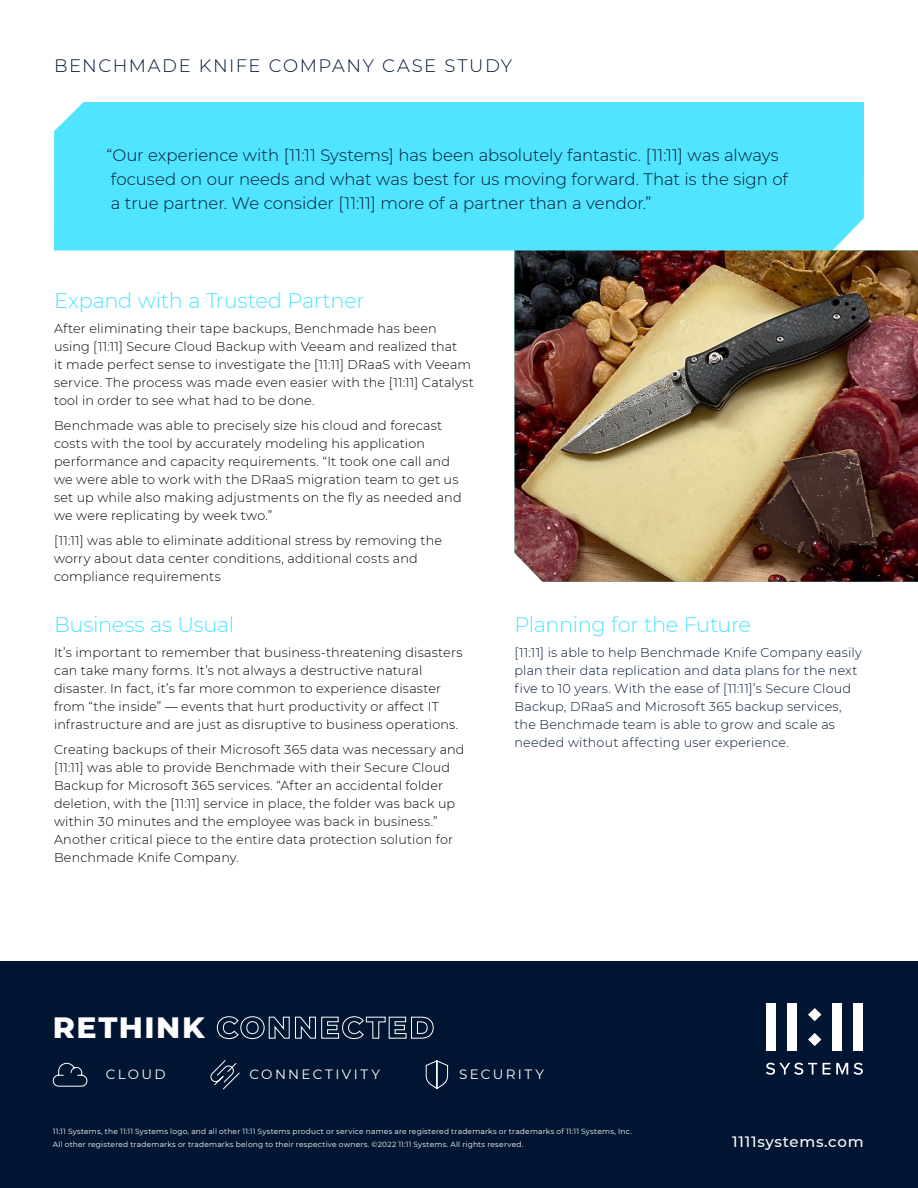
<style>
.page{position:relative;width:918px;height:1188px;background:#fff}
.page>*{position:absolute;margin:0;border:0;box-sizing:border-box;transform-origin:0 0}
.Main_Body{font:800 30px "Montserrat";letter-spacing:.055em;color:#fff}
.subhead{font:300 21px "Montserrat";letter-spacing:-.015em;color:#50e4ff}
.Paragraph_Style_5{font:300 21px "Montserrat";letter-spacing:-.025em;color:#50e4ff}
.H5_-_12_16{font:300 18px "Montserrat";letter-spacing:.09em;color:#001430}
.Main_Body-2{font:300 16.5px/24px "Montserrat";color:#001531}
.t1{font:500 15px "Montserrat";letter-spacing:.05em;color:#fff}
.Main_Body-3{font:13.5px "Montserrat";letter-spacing:.175em;color:#fff}
.subhead-2{font:300 12.75px/18px "Montserrat";letter-spacing:.015em;color:#000}
.Paragraph_Style_5-2{font:300 12.75px/18px "Montserrat";letter-spacing:.015em;color:#001430}
.Main_Body-4{font:7.5px "Montserrat";letter-spacing:.03em;color:#fff}
</style>
<div class="page">
<div style="left:54px;top:102px;width:810px;height:148px;background:#50e4ff"></div>
<div style="left:0;top:962px;width:918px;height:226px;background:#001531"></div>
<svg style="left:766px;top:1063px;width:51px;height:12px"></svg>
<svg style="left:823px;top:1063px;width:25px;height:12px"></svg>
<svg style="left:854px;top:1063px;width:9px;height:12px"></svg>
<div style="left:766px;top:1003px;width:10px;height:48px;background:#fff"></div>
<div style="left:787px;top:1003px;width:10px;height:48px;background:#fff"></div>
<svg style="left:808px;top:1008px;width:13px;height:38px"></svg>
<div style="left:832px;top:1003px;width:10px;height:48px;background:#fff"></div>
<div style="left:853px;top:1003px;width:10px;height:48px;background:#fff"></div>
<svg style="left:52px;top:1063px;width:36px;height:24px"></svg>
<svg style="left:210px;top:1060px;width:30px;height:30px"></svg>
<svg style="left:425px;top:1060px;width:23px;height:30px"></svg>
<img style="left:514px;top:250px;width:404px;height:332px">
<p class="H5_-_12_16" style="left:54px;top:53px;width:460px">BENCHMADE KNIFE COMPANY CASE STUDY</p>
<p class="Main_Body-2" style="left:106px;top:143px;width:683px">“Our experience with [11:11 Systems] has been absolutely fantastic. [11:11] was always focused on our needs and what was best for us moving forward. That is the sign of a true partner. We consider [11:11] more of a partner than a vendor.”</p>
<p class="subhead" style="left:54px;top:287px;width:312px">Expand with a Trusted Partner</p>
<p class="subhead-2" style="left:54px;top:319px;width:421px">After eliminating their tape backups, Benchmade has been using [11:11] Secure Cloud Backup with Veeam and realized that<br>it made perfect sense to investigate the [11:11] DRaaS with Veeam service. The process was made even easier with the [11:11] Catalyst tool in order to see what had to be done.</p>
<p class="subhead-2" style="left:54px;top:416px;width:409px">Benchmade was able to precisely size his cloud and forecast costs with the tool by accurately modeling his application performance and capacity requirements. “It took one call and we were able to work with the DRaaS migration team to get us set up while also making adjustments on the fly as needed and we were replicating by week two.”</p>
<p class="subhead-2" style="left:54px;top:531px;width:390px">[11:11] was able to eliminate additional stress by removing the worry about data center conditions, additional costs and compliance requirements</p>
<p class="subhead" style="left:54px;top:611px;width:182px">Business as Usual</p>
<p class="subhead-2" style="left:54px;top:643px;width:410px">It’s important to remember that business-threatening disasters can take many forms. It’s not always a destructive natural disaster. In fact, it’s far more common to experience disaster from “the inside” — events that hurt productivity or affect IT infrastructure and are just as disruptive to business operations.</p>
<p class="subhead-2" style="left:54px;top:740px;width:412px">Creating backups of their Microsoft 365 data was necessary and [11:11] was able to provide Benchmade with their Secure Cloud Backup for Microsoft 365 services. “After an accidental folder deletion, with the [11:11] service in place, the folder was back up within 30 minutes and the employee was back in business.” Another critical piece to the entire data protection solution for Benchmade Knife Company.</p>
<p class="Paragraph_Style_5" style="left:514px;top:611px;width:238px">Planning for the Future</p>
<p class="Paragraph_Style_5-2" style="left:514px;top:643px;width:349px">[11:11] is able to help Benchmade Knife Company easily plan their data replication and data plans for the next five to 10 years. With the ease of [11:11]’s Secure Cloud Backup, DRaaS and Microsoft 365 backup services, the Benchmade team is able to grow and scale as needed without affecting user experience.</p>
<p class="Main_Body" style="left:53px;top:1006px;width:383px">RETHINK CONNECTED</p>
<p class="Main_Body-3" style="left:106px;top:1065px;width:61px">CLOUD</p>
<p class="Main_Body-3" style="left:249px;top:1065px;width:132px">CONNECTIVITY</p>
<p class="Main_Body-3" style="left:459px;top:1065px;width:86px">SECURITY</p>
<p class="Main_Body-4" style="left:53px;top:1126px;width:581px">11:11 Systems, the 11:11 Systems logo, and all other 11:11 Systems product or service names are registered trademarks or trademarks of 11:11 Systems, Inc.</p>
<p class="Main_Body-4" style="left:53px;top:1139px;width:472px">All other registered trademarks or trademarks belong to their respective owners. ©2022 11:11 Systems. All rights reserved.</p>
<p class="t1" style="left:732px;top:1131px;width:133px">1111systems.com</p>
</div>
